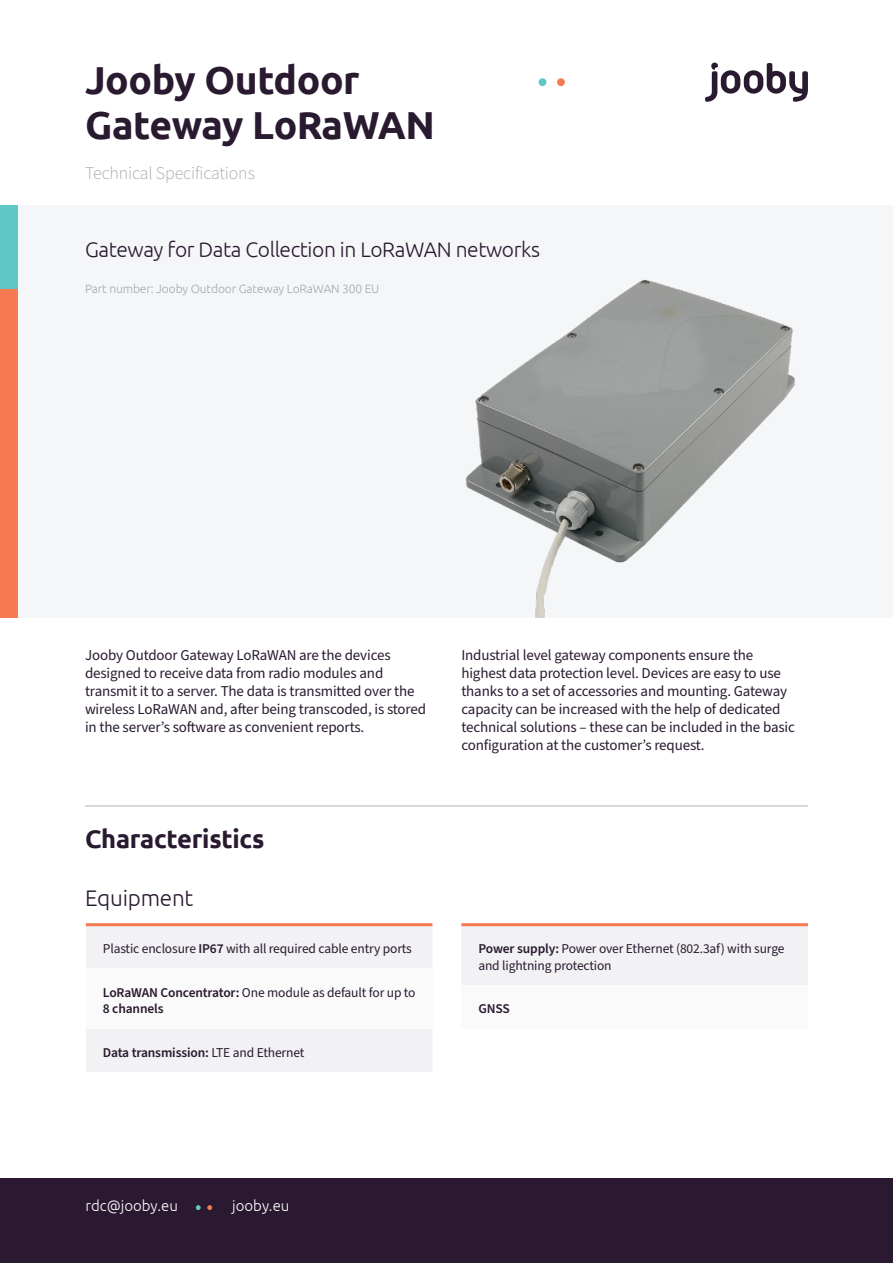
<style>
.page{position:relative;width:893px;height:1263px;background:#fff}
.page>*{position:absolute;margin:0;border:0;box-sizing:border-box;transform-origin:0 0}
.t1{font:700 39px/45px "Ubuntu";letter-spacing:-.01em;color:#291a30}
.t2{font:700 25.5px "Ubuntu";letter-spacing:-.01em;color:#291a30}
.t3{font:300 22.5px "Ubuntu";letter-spacing:-.01em;color:#291a30}
.t4{font:300 21px "Ubuntu";letter-spacing:-.02em;color:#291a30}
.t5{font:300 18px "Source Sans Pro";letter-spacing:-.01em;color:#a7a8af}
.t6{font:15px/18px "Source Sans Pro";letter-spacing:-.01em;color:#291a30}
.t7{font:300 15px "Ubuntu";color:#fff}
.t8{font:13.5px/16.5px "Source Sans Pro";letter-spacing:-.01em;color:#291a30}
.t9{font:600 13.5px/16.5px "Source Sans Pro";letter-spacing:-.01em;color:#291a30}
.t10{font:300 12px "Ubuntu";letter-spacing:-.01em;color:#a7a8af}
.s1{font-weight:600}
.s2{font-weight:400}
</style>
<div class="page">
<div style="left:0;top:1178px;width:893px;height:85px;background:#2a1931"></div>
<svg style="left:207px;top:1205px;width:5px;height:5px"></svg>
<svg style="left:196px;top:1205px;width:5px;height:5px"></svg>
<hr style="left:85px;top:805px;width:723px;height:2px;background:#c8ccd4">
<div style="left:0;top:205px;width:893px;height:412px;background:#f5f6f8"></div>
<div style="left:0;top:289px;width:17px;height:328px;background:#f67a52"></div>
<div style="left:0;top:205px;width:17px;height:84px;background:#5fc7c4"></div>
<svg style="left:705px;top:63px;width:103px;height:39px"></svg>
<div style="left:557px;top:78px;width:8px;height:8px;background:#f67a52;border-radius:50%"></div>
<div style="left:539px;top:78px;width:7px;height:8px;background:#5fc7c4;border-radius:50%"></div>
<img style="left:465px;top:279px;width:330px;height:338px">
<div style="left:461px;top:925px;width:347px;height:60px;background:#f2f1f3"></div>
<div style="left:461px;top:985px;width:347px;height:43px;background:#fbfafb"></div>
<hr style="left:461px;top:923px;width:347px;height:3px;background:#f67a52">
<div style="left:86px;top:926px;width:346px;height:146px;background:#f2f1f3"></div>
<div style="left:86px;top:968px;width:346px;height:60px;background:#fbfafb"></div>
<hr style="left:86px;top:923px;width:346px;height:3px;background:#f67a52">
<h1 class="t1" style="left:85px;top:57px;width:351px">Jooby Outdoor<br>Gateway LoRaWAN</h1>
<p class="t5" style="left:85px;top:161px;width:171px">Technical Specifications</p>
<h3 class="t4" style="left:85px;top:237px;width:457px">Gateway for Data Collection in LoRaWAN networks</h3>
<p class="t10" style="left:85px;top:282px;width:296px">Part number: Jooby Outdoor Gateway LoRaWAN 300 EU</p>
<p class="t6" style="left:85px;top:646px;width:343px">Jooby Outdoor Gateway LoRaWAN are the devices designed to receive data from radio modules and transmit it to a server. The data is transmitted over the wireless LoRaWAN and, after being transcoded, is stored in the server’s software as convenient reports.</p>
<p class="t6" style="left:461px;top:646px;width:335px">Industrial level gateway components ensure the highest data protection level. Devices are easy to use thanks to a set of accessories and mounting. Gateway capacity can be increased with the help of dedicated technical solutions – these can be included in the basic configuration at the customer’s request.</p>
<h2 class="t2" style="left:85px;top:823px;width:181px">Characteristics</h2>
<h3 class="t3" style="left:85px;top:885px;width:110px">Equipment</h3>
<p class="t8" style="left:103px;top:941px;width:310px">Plastic enclosure <span class="s1">IP67</span> with all required cable entry ports</p>
<p class="t9" style="left:103px;top:985px;width:314px">LoRaWAN Concentrator: <span class="s2">One module as default for up to<br></span>8 channels</p>
<p class="t9" style="left:103px;top:1045px;width:203px">Data transmission: <span class="s2">LTE and Ethernet</span></p>
<p class="t7" style="left:85px;top:1197px;width:94px">rdc@jooby.eu</p>
<p class="t7" style="left:232px;top:1197px;width:59px">jooby.eu</p>
<p class="t8" style="left:478px;top:941px;width:308px"><span class="s1">Power supply:</span> Power over Ethernet (802.3af) with surge and lightning protection</p>
<p class="t9" style="left:478px;top:1001px;width:33px">GNSS</p>
</div>
